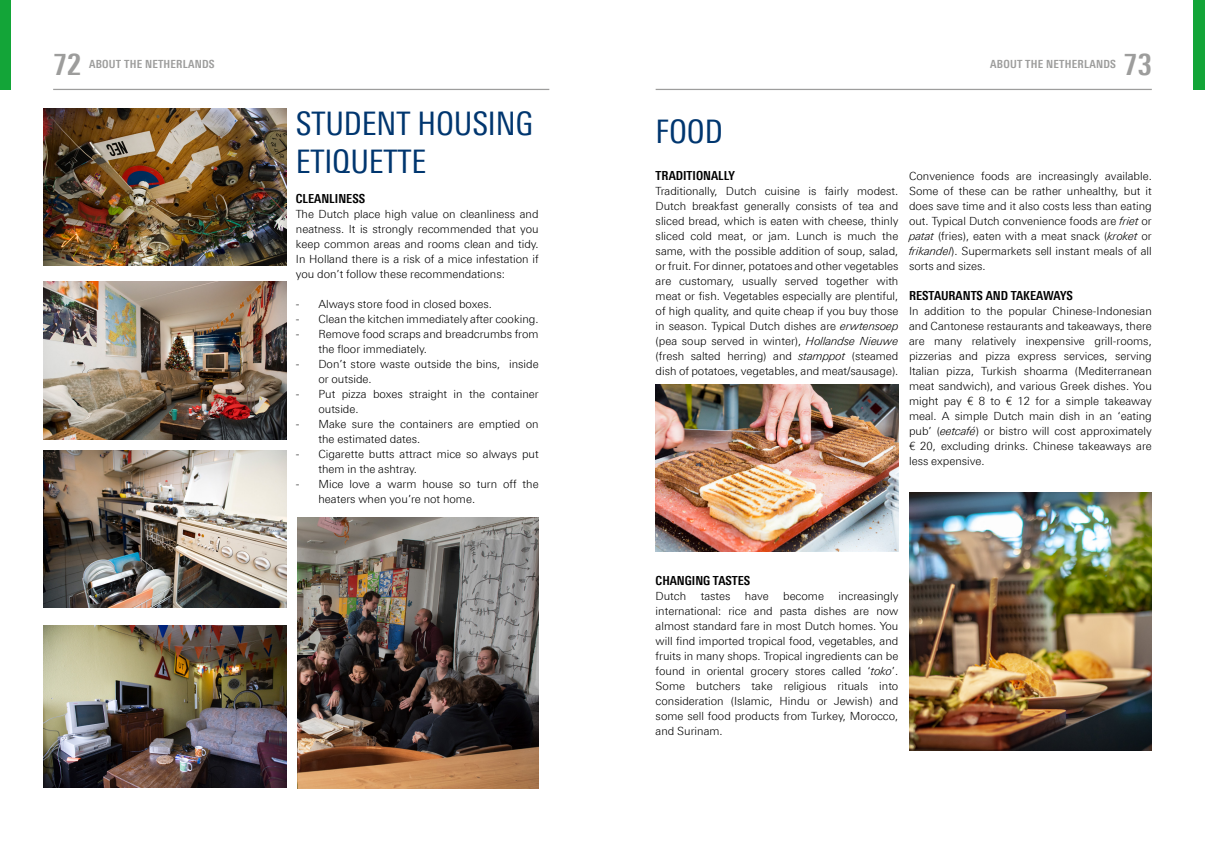
<style>
.page{position:relative;width:1205px;height:851px;background:#fff}
.page>*{position:absolute;margin:0;border:0;box-sizing:border-box;transform-origin:0 0}
.t1{font:32.5px/37.5px "Linotype Univers 420 Cn";letter-spacing:-.005em;color:#00366f}
.t2{font:700 30px "Linotype Univers 620 Cn";color:#9d9d9c}
.t3{font:700 12.5px "Linotype Univers 620 Cn";color:#000}
.t4{font:300 11.25px/15px "Linotype Univers 330";color:#000}
.t5{font:700 11.25px "Linotype Univers 620 Cn";letter-spacing:.02em;color:#9d9d9c}
.s1{font-family:"Linotype Univers 331 Light It";font-weight:400}
</style>
<div class="page">
<hr style="left:656px;top:89px;width:496px;height:1px;background:#9d9d9c">
<hr style="left:53px;top:89px;width:496px;height:1px;background:#9d9d9c">
<div style="left:0;top:0;width:11px;height:90px;background:#13a538"></div>
<div style="left:1192px;top:0;width:13px;height:90px;background:#13a538"></div>
<img style="left:43px;top:108px;width:243px;height:158px">
<img style="left:43px;top:281px;width:243px;height:158px">
<img style="left:43px;top:450px;width:243px;height:158px">
<img style="left:43px;top:625px;width:243px;height:162px">
<img style="left:298px;top:518px;width:241px;height:270px">
<img style="left:656px;top:385px;width:242px;height:166px">
<img style="left:909px;top:492px;width:242px;height:258px">
<h2 class="t2" style="left:53px;top:47px;width:30px">72</h2>
<h2 class="t2" style="left:1123px;top:47px;width:30px">73</h2>
<p class="t5" style="left:89px;top:57px;width:127px">ABOUT THE NETHERLANDS</p>
<p class="t5" style="left:990px;top:57px;width:127px">ABOUT THE NETHERLANDS</p>
<h1 class="t1" style="left:296px;top:105px;width:239px">STUDENT HOUSING<br>ETIQUETTE</h1>
<p class="t3" style="left:296px;top:191px;width:71px">CLEANLINESS</p>
<p class="t4" style="left:296px;top:206px;width:244px;text-align:justify">The Dutch place high value on cleanliness and neatness. It is strongly recommended that you keep common areas and rooms clean and tidy.<br>In Holland there is a risk of a mice infestation if you don’t follow these recommendations:</p>
<p class="t4" style="left:296px;top:296px;width:197px">- Always store food in closed boxes.</p>
<p class="t4" style="left:296px;top:311px;width:244px">- Clean the kitchen immediately after cooking.</p>
<p class="t4" style="left:318px;top:326px;width:222px;text-indent:-22px">- Remove food scraps and breadcrumbs from the floor immediately.</p>
<p class="t4" style="left:318px;top:356px;width:222px;text-indent:-22px">- Don’t store waste outside the bins, inside or outside.</p>
<p class="t4" style="left:318px;top:386px;width:222px;text-indent:-22px">- Put pizza boxes straight in the container outside.</p>
<p class="t4" style="left:318px;top:416px;width:222px;text-indent:-22px">- Make sure the containers are emptied on the estimated dates.</p>
<p class="t4" style="left:318px;top:446px;width:222px;text-indent:-22px">- Cigarette butts attract mice so always put them in the ashtray.</p>
<p class="t4" style="left:318px;top:476px;width:222px;text-indent:-22px">- Mice love a warm house so turn off the heaters when you’re not home.</p>
<h1 class="t1" style="left:656px;top:112px;width:69px">FOOD</h1>
<p class="t3" style="left:656px;top:168px;width:81px">TRADITIONALLY</p>
<p class="t4" style="left:656px;top:183px;width:244px;text-align:justify">Traditionally, Dutch cuisine is fairly modest.<br>Dutch breakfast generally consists of tea and sliced bread, which is eaten with cheese, thinly sliced cold meat, or jam. Lunch is much the same, with the possible addition of soup, salad, or fruit. For dinner, potatoes and other vegetables are customary, usually served together with meat or fish. Vegetables especially are plentiful, of high quality, and quite cheap if you buy those in season. Typical Dutch dishes are <span class="s1">erwtensoep </span>(pea soup served in winter), <span class="s1">Hollandse Nieuwe </span>(fresh salted herring) and <span class="s1">stamppot</span> (steamed dish of potatoes, vegetables, and meat/sausage).</p>
<p class="t4" style="left:909px;top:168px;width:244px;text-align:justify">Convenience foods are increasingly available.<br>Some of these can be rather unhealthy, but it does save time and it also costs less than eating out. Typical Dutch convenience foods are <span class="s1">friet</span> or <span class="s1">patat</span> (fries), eaten with a meat snack (<span class="s1">kroket</span> or <span class="s1">frikandel</span>). Supermarkets sell instant meals of all sorts and sizes.</p>
<p class="t3" style="left:909px;top:288px;width:165px">RESTAURANTS AND TAKEAWAYS</p>
<p class="t4" style="left:909px;top:303px;width:244px;text-align:justify">In addition to the popular Chinese-Indonesian and Cantonese restaurants and takeaways, there are many relatively inexpensive grill-rooms, pizzerias and pizza express services, serving Italian pizza, Turkish shoarma (Mediterranean meat sandwich), and various Greek dishes. You might pay € 8 to € 12 for a simple takeaway meal. A simple Dutch main dish in an ‘eating pub’ (<span class="s1">eetcafé</span>) or bistro will cost approximately € 20, excluding drinks. Chinese takeaways are less expensive.</p>
<p class="t3" style="left:656px;top:573px;width:96px">CHANGING TASTES</p>
<p class="t4" style="left:656px;top:588px;width:32px">Dutch</p>
<p class="t4" style="left:701px;top:588px;width:31px">tastes</p>
<p class="t4" style="left:745px;top:588px;width:25px">have</p>
<p class="t4" style="left:783px;top:588px;width:42px">become</p>
<p class="t4" style="left:656px;top:588px;width:244px;text-align:justify;text-indent:183px">increasingly international: rice and pasta dishes are now almost standard fare in most Dutch homes. You will find imported tropical food, vegetables, and fruits in many shops. Tropical ingredients can be found in oriental grocery stores called ‘<span class="s1">toko</span>’.<br>Some butchers take religious rituals into consideration (Islamic, Hindu or Jewish) and some sell food products from Turkey, Morocco, and Surinam.</p>
</div>
